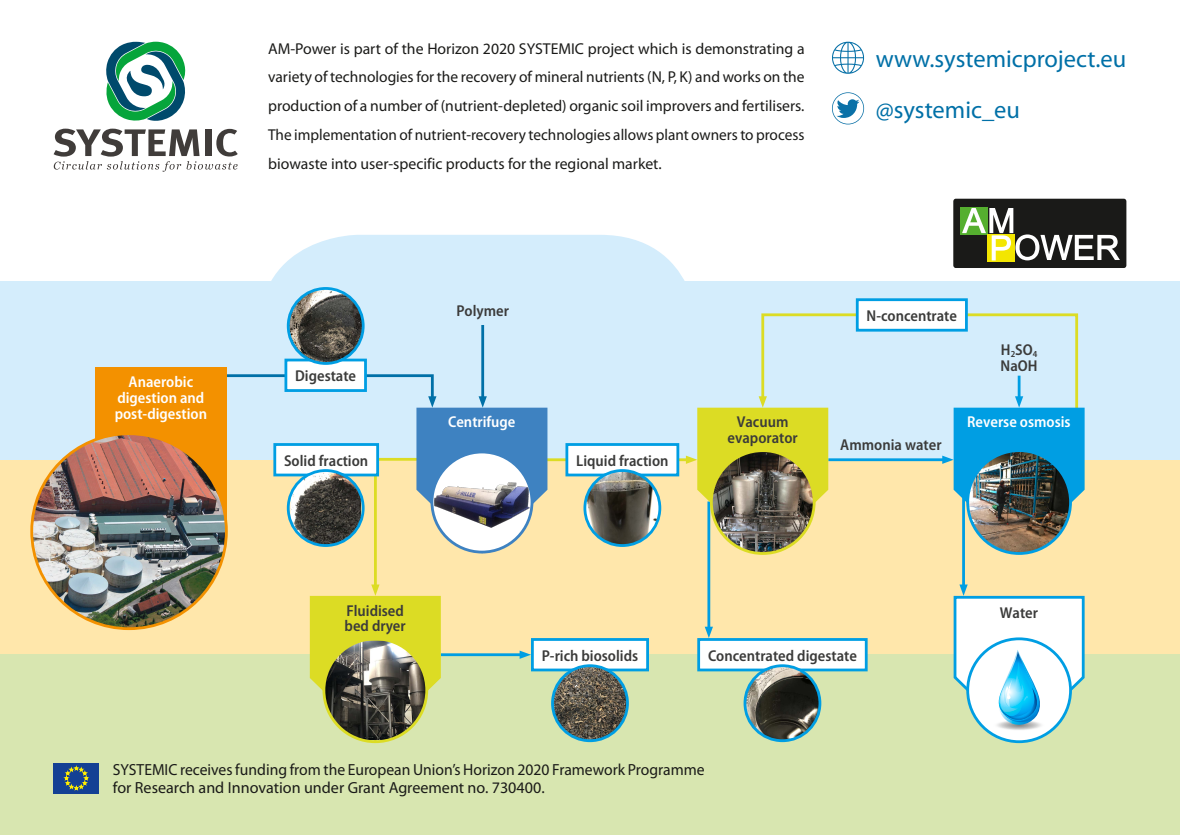
<style>
.page{position:relative;width:1180px;height:835px;background:#fff}
.page>*{position:absolute;margin:0;border:0;box-sizing:border-box;transform-origin:0 0}
.URL{font:24.5px "Myriad Pro";color:#0070a7}
.SYSTEMIC{font:16.1px/17.8px "Myriad Pro";color:#1a1a18}
.Paragraphe{font:15.75px/28.9px "Myriad Pro";color:#1a1a18;text-align:justify}
.Schéma{font:600 semi-condensed 15.75px/15.7px "Myriad Pro";color:#3b3b3a}
.Schéma-2{font:600 semi-condensed 15.75px/15.7px "Myriad Pro";color:#fff;text-align:center}
</style>
<div class="page">
<div style="left:0;top:459px;width:1180px;height:195px;background:#ffe7ab"></div>
<div style="left:0;top:281px;width:1180px;height:178px;background:#d4edfc"></div>
<div style="left:0;top:654px;width:1180px;height:180px;background:#d8e6b0"></div>
<svg style="left:832px;top:42px;width:32px;height:32px"></svg>
<svg style="left:832px;top:92px;width:32px;height:32px"></svg>
<svg style="left:106px;top:42px;width:80px;height:79px"></svg>
<svg style="left:54px;top:129px;width:184px;height:43px"></svg>
<div style="left:953px;top:199px;width:173px;height:69px;background:#1a1a18;border-radius:3px"></div>
<div style="left:960px;top:207px;width:27px;height:27px;background:#55af2f"></div>
<svg style="left:987px;top:260px;width:28px;height:1px"></svg>
<svg style="left:962px;top:208px;width:158px;height:52px"></svg>
<div style="left:54px;top:763px;width:45px;height:30px;background:#134094"></div>
<svg style="left:65px;top:766px;width:23px;height:23px"></svg>
<div style="left:258px;top:235px;width:441px;height:206px;background:#d4edfc;border-radius:99px"></div>
<hr style="left:707px;top:501px;width:3px;height:130px;background:#009ee3">
<svg style="left:705px;top:626px;width:8px;height:12px"></svg>
<hr style="left:962px;top:490px;width:3px;height:99px;background:#009ee3">
<svg style="left:761px;top:312px;width:318px;height:133px"></svg>
<hr style="left:828px;top:458px;width:119px;height:3px;background:#009ee3">
<hr style="left:481px;top:325px;width:3px;height:76px;background:#0070a7">
<hr style="left:441px;top:458px;width:249px;height:3px;background:#dcdc24">
<hr style="left:1017px;top:375px;width:3px;height:26px;background:#009ee3">
<div style="left:95px;top:367px;width:131px;height:160px;background:#f39100"></div>
<svg style="left:686px;top:396px;width:142px;height:157px"></svg>
<div style="left:698px;top:639px;width:168px;height:30px;background:#fff"></div>
<div style="left:697px;top:638px;width:170px;height:33px;border:3px solid #009ee3"></div>
<div style="left:857px;top:299px;width:109px;height:31px;background:#fff"></div>
<div style="left:856px;top:298px;width:112px;height:33px;border:3px solid #009ee3"></div>
<div style="left:532px;top:639px;width:115px;height:30px;background:#fff"></div>
<div style="left:531px;top:638px;width:118px;height:33px;border:3px solid #009ee3"></div>
<div style="left:286px;top:360px;width:79px;height:30px;background:#fff"></div>
<div style="left:284px;top:358px;width:83px;height:34px;border:3px solid #009ee3"></div>
<div style="left:567px;top:444px;width:111px;height:31px;background:#fff"></div>
<div style="left:565px;top:443px;width:114px;height:33px;border:3px solid #009ee3"></div>
<svg style="left:942px;top:396px;width:142px;height:157px"></svg>
<svg style="left:226px;top:373px;width:321px;height:368px"></svg>
<img style="left:32px;top:436px;width:194px;height:192px">
<img style="left:290px;top:471px;width:71px;height:74px">
<div style="left:287px;top:469px;width:77px;height:78px;border:3px solid #009ee3;border-radius:50%"></div>
<div style="left:432px;top:452px;width:100px;height:100px;background:#fff;border-radius:50%"></div>
<img style="left:433px;top:468px;width:98px;height:73px">
<div style="left:430px;top:450px;width:103px;height:103px;border:3px solid #3e82c1;border-radius:50%"></div>
<img style="left:585px;top:470px;width:74px;height:75px">
<div style="left:583px;top:469px;width:78px;height:78px;border:3px solid #009ee3;border-radius:50%"></div>
<img style="left:745px;top:665px;width:74px;height:75px">
<div style="left:743px;top:664px;width:78px;height:78px;border:3px solid #009ee3;border-radius:50%"></div>
<img style="left:553px;top:667px;width:74px;height:73px">
<div style="left:551px;top:664px;width:78px;height:78px;border:3px solid #009ee3;border-radius:50%"></div>
<img style="left:711px;top:450px;width:103px;height:103px;border-radius:51px">
<div style="left:710px;top:449px;width:105px;height:105px;border:3px solid #dcdc24;border-radius:50%"></div>
<svg style="left:953px;top:584px;width:132px;height:159px"></svg>
<div style="left:966px;top:637px;width:106px;height:106px;border:3px solid #009ee3;border-radius:50%"></div>
<img style="left:967px;top:450px;width:103px;height:103px;border-radius:51px">
<div style="left:966px;top:449px;width:106px;height:105px;border:3px solid #009ee3;border-radius:50%"></div>
<img style="left:324px;top:640px;width:103px;height:99px">
<div style="left:322px;top:637px;width:106px;height:106px;border:3px solid #dcdc24;border-radius:50%"></div>
<img style="left:288px;top:288px;width:75px;height:75px;border-radius:37px">
<div style="left:287px;top:287px;width:77px;height:78px;border:3px solid #009ee3;border-radius:50%"></div>
<p class="Schéma-2" style="left:115px;top:374px;width:94px">Anaerobic digestion and post-digestion</p>
<p class="Paragraphe" style="left:268px;top:33px;width:538px">AM-Power is part of the Horizon 2020 SYSTEMIC project which is demonstrating a variety of technologies for the recovery of mineral nutrients (N, P, K) and works on the production of a number of (nutrient-depleted) organic soil improvers and fertilisers.</p>
<p class="Paragraphe" style="left:268px;top:120px;width:538px">The implementation of nutrient-recovery technologies allows plant owners to process biowaste into user-specific products for the regional market.</p>
<p class="URL" style="left:876px;top:44px;width:252px">www.systemicproject.eu</p>
<p class="URL" style="left:876px;top:94px;width:146px">@systemic_eu</p>
<p class="Schéma" style="left:295px;top:368px;width:62px">Digestate</p>
<p class="Schéma" style="left:284px;top:452px;width:86px">Solid fraction</p>
<p class="Schéma" style="left:456px;top:303px;width:54px">Polymer</p>
<p class="Schéma-2" style="left:448px;top:414px;width:69px">Centrifuge</p>
<p class="Schéma" style="left:727px;top:414px;width:72px;text-align:center">Vacuum evaporator</p>
<p class="Schéma" style="left:576px;top:452px;width:94px">Liquid fraction</p>
<p class="Schéma" style="left:866px;top:308px;width:92px">N-concentrate</p>
<p class="Schéma" style="left:1000px;top:342px;width:38px">H<sub>2</sub>SO<sub>4<br></sub>NaOH</p>
<p class="Schéma" style="left:840px;top:437px;width:103px">Ammonia water</p>
<p class="Schéma-2" style="left:967px;top:414px;width:105px">Reverse osmosis</p>
<p class="Schéma" style="left:345px;top:602px;width:63px">Fluidised bed dryer</p>
<p class="Schéma" style="left:1000px;top:605px;width:40px">Water</p>
<p class="Schéma" style="left:542px;top:647px;width:98px">P-rich biosolids</p>
<p class="Schéma" style="left:708px;top:647px;width:150px">Concentrated digestate</p>
<p class="SYSTEMIC" style="left:113px;top:760px;width:593px">SYSTEMIC receives funding from the European Union’s Horizon 2020 Framework Programme for Research and Innovation under Grant Agreement no. 730400.</p>
</div>
